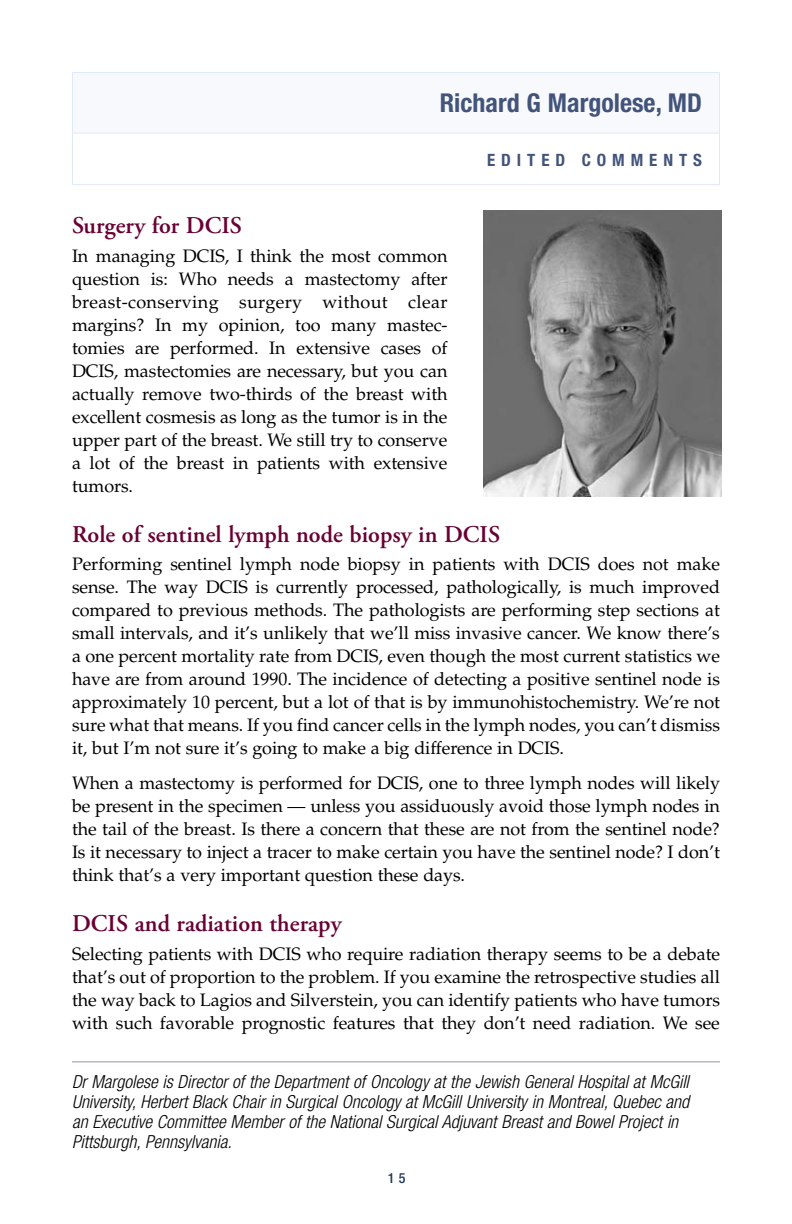
<style>
.page{position:relative;width:792px;height:1224px;background:#fff}
.page>*{position:absolute;margin:0;border:0;box-sizing:border-box;transform-origin:0 0}
.t1{font:700 condensed 26px "Helvetica Neue";color:#43547b}
.t2{font:600 24px "Adobe Garamond Pro";color:#690034}
.t3{font:18px/23px "Palatino LT Std";letter-spacing:-.005em;color:#000;text-align:justify}
.t4{font:italic 300 condensed 18px/20px "Helvetica Neue";color:#000}
.t5{font:700 condensed 17px "Helvetica Neue";letter-spacing:.35em;color:#43547b}
.t6{font:500 condensed 14px "Helvetica Neue";color:#20345a}
</style>
<div class="page">
<div style="left:72px;top:72px;width:648px;height:61px;background:#f8f9fc"></div>
<div style="left:72px;top:72px;width:648px;height:113px;border:1px solid #dfeaf8"></div>
<hr style="left:72px;top:133px;width:648px;height:1px;background:#dfeaf8">
<img style="left:484px;top:210px;width:238px;height:286px">
<hr style="left:72px;top:1061px;width:648px;height:1px;background:#8d95b3">
<h1 class="t1" style="left:440px;top:87px;width:264px">Richard G Margolese, MD</h1>
<p class="t5" style="left:487px;top:149px;width:216px">EDITED COMMENTS</p>
<h2 class="t2" style="left:72px;top:211px;width:172px">Surgery for DCIS</h2>
<p class="t3" style="left:72px;top:244px;width:377px">In managing DCIS, I think the most common question is: Who needs a mastectomy after breast-conserving surgery without clear margins? In my opinion, too many mastec&shy;tomies are performed. In extensive cases of DCIS, mastectomies are necessary, but you can actually remove two-thirds of the breast with excellent cosmesis as long as the tumor is in the upper part of the breast. We still try to conserve a lot of the breast in patients with extensive tumors.</p>
<h2 class="t2" style="left:72px;top:520px;width:430px">Role of sentinel lymph node biopsy in DCIS</h2>
<p class="t3" style="left:72px;top:553px;width:650px">Performing sentinel lymph node biopsy in patients with DCIS does not make sense. The way DCIS is currently processed, pathologically, is much improved compared to previous methods. The pathologists are performing step sections at small intervals, and it’s unlikely that we’ll miss invasive cancer. We know there’s a one percent mortality rate from DCIS, even though the most current statistics we have are from around 1990. The incidence of detecting a positive sentinel node is approximately 10 percent, but a lot of that is by immunohistochemistry. We’re not sure what that means. If you find cancer cells in the lymph nodes, you can’t dismiss it, but I’m not sure it’s going to make a big difference in DCIS.</p>
<p class="t3" style="left:72px;top:772px;width:650px">When a mastectomy is performed for DCIS, one to three lymph nodes will likely be present in the specimen — unless you assiduously avoid those lymph nodes in the tail of the breast. Is there a concern that these are not from the sentinel node?<br>Is it necessary to inject a tracer to make certain you have the sentinel node? I don’t think that’s a very important question these days.</p>
<h2 class="t2" style="left:72px;top:910px;width:271px">DCIS and radiation therapy</h2>
<p class="t3" style="left:72px;top:942px;width:650px">Selecting patients with DCIS who require radiation therapy seems to be a debate that’s out of proportion to the problem. If you examine the retrospective studies all the way back to Lagios and Silverstein, you can identify patients who have tumors with such favorable prognostic features that they don’t need radiation. We see</p>
<p class="t4" style="left:72px;top:1071px;width:619px">Dr Margolese is Director of the Department of Oncology at the Jewish General Hospital at McGill University, Herbert Black Chair in Surgical Oncology at McGill University in Montreal, Quebec and an Executive Committee Member of the National Surgical Adjuvant Breast and Bowel Project in Pittsburgh, Pennsylvania.</p>
<p class="t6" style="left:388px;top:1170px;width:19px">1 5</p>
</div>
